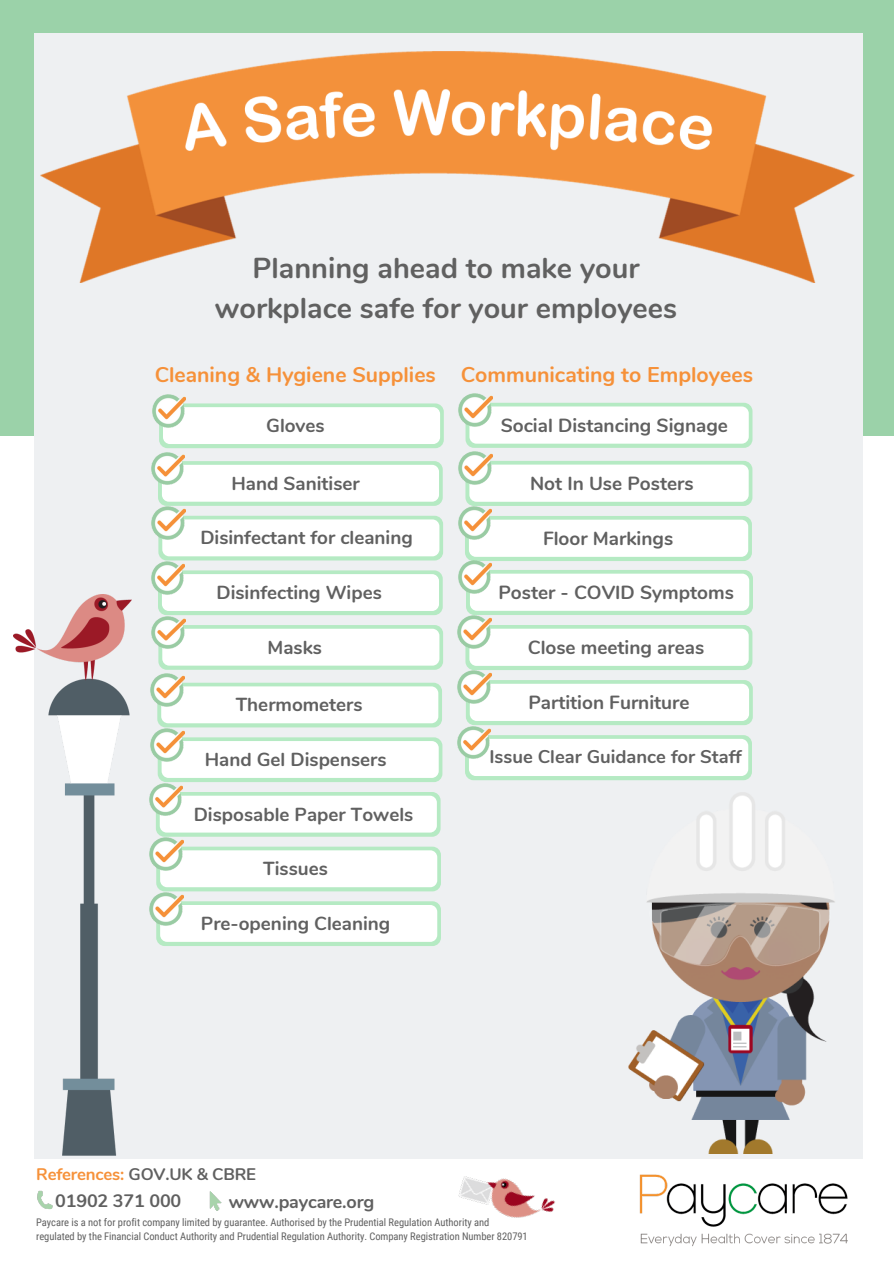
<style>
.page{position:relative;width:894px;height:1264px;background:#fff}
.page>*{position:absolute;margin:0;border:0;box-sizing:border-box;transform-origin:0 0}
.t1{font:700 28.8px/39.6px "Nunito";color:#606060;text-align:center}
.t2{font:700 21.3px "Nunito";color:#f69139}
.t3{font:700 21.15px "Nunito";color:#f69139}
.t4{font:700 19.05px "Nunito";color:#606060}
.t5{font:700 18.9px "Nunito";color:#606060}
.t6{font:700 18.45px "Nunito";color:#606060}
.t7{font:700 18px "Nunito";letter-spacing:-.01em;color:#606060}
.t8{font:700 16.8px "Nunito";letter-spacing:-.01em;color:#f69139}
.t9{font:10.5px/14.7px "Roboto Condensed";letter-spacing:-.005em;color:#606060}
.s1{color:#606060}
</style>
<div class="page">
<div style="left:0;top:0;width:893px;height:436px;background:#9bd2a9"></div>
<div style="left:34px;top:33px;width:828px;height:1125px;background:#eef0f2"></div>
<img style="left:639px;top:1174px;width:209px;height:73px">
<img style="left:37px;top:1190px;width:16px;height:19px">
<img style="left:209px;top:1191px;width:13px;height:20px">
<img style="left:447px;top:1158px;width:111px;height:60px">
<div style="left:159px;top:403px;width:284px;height:45px;background:#b5eac3;border-radius:8px"></div>
<div style="left:163px;top:407px;width:277px;height:37px;background:#fff;border-radius:7px"></div>
<img style="left:152px;top:394px;width:34px;height:34px">
<svg style="left:158px;top:461px;width:284px;height:45px;background:#bdebc9"></svg>
<div style="left:162px;top:465px;width:277px;height:36px;background:#fff;border-radius:7px"></div>
<img style="left:151px;top:452px;width:34px;height:34px">
<svg style="left:158px;top:516px;width:285px;height:44px;background:#b8ebc6"></svg>
<div style="left:162px;top:519px;width:277px;height:37px;background:#fff;border-radius:7px"></div>
<img style="left:151px;top:506px;width:34px;height:34px">
<div style="left:158px;top:570px;width:284px;height:45px;background:#b5eac3;border-radius:8px"></div>
<div style="left:162px;top:574px;width:277px;height:37px;background:#fff;border-radius:7px"></div>
<img style="left:151px;top:560px;width:34px;height:35px">
<svg style="left:158px;top:625px;width:285px;height:44px;background:#bcebc8"></svg>
<div style="left:162px;top:628px;width:277px;height:37px;background:#fff;border-radius:7px"></div>
<img style="left:151px;top:616px;width:34px;height:33px">
<div style="left:157px;top:682px;width:285px;height:45px;background:linear-gradient(to right,#b5eac3,#b5eac3);border-radius:8px"></div>
<div style="left:161px;top:686px;width:277px;height:37px;background:#fff;border-radius:7px"></div>
<img style="left:150px;top:673px;width:34px;height:34px">
<div style="left:158px;top:737px;width:284px;height:45px;background:#b5eac3;border-radius:8px"></div>
<div style="left:161px;top:741px;width:277px;height:37px;background:#fff;border-radius:7px"></div>
<img style="left:150px;top:727px;width:34px;height:35px">
<svg style="left:156px;top:792px;width:284px;height:44px;background:#baebc7"></svg>
<div style="left:160px;top:795px;width:277px;height:37px;background:#fff;border-radius:7px"></div>
<img style="left:149px;top:783px;width:34px;height:33px">
<div style="left:156px;top:846px;width:285px;height:45px;background:linear-gradient(to right,#b5eac3,#b5eac3);border-radius:8px"></div>
<div style="left:160px;top:850px;width:277px;height:37px;background:#fff;border-radius:7px"></div>
<img style="left:149px;top:836px;width:34px;height:35px">
<svg style="left:156px;top:901px;width:285px;height:45px;background:#bdecca"></svg>
<div style="left:160px;top:905px;width:277px;height:36px;background:#fff;border-radius:7px"></div>
<img style="left:149px;top:891px;width:34px;height:35px">
<svg style="left:465px;top:403px;width:287px;height:45px;background:#bcebc9"></svg>
<div style="left:469px;top:406px;width:279px;height:37px;background:#fff;border-radius:7px"></div>
<img style="left:458px;top:393px;width:34px;height:34px">
<div style="left:465px;top:461px;width:287px;height:45px;background:#b5eac3;border-radius:8px"></div>
<div style="left:469px;top:464px;width:279px;height:38px;background:#fff;border-radius:7px"></div>
<img style="left:458px;top:451px;width:34px;height:34px">
<div style="left:465px;top:516px;width:286px;height:45px;background:#b5eac3;border-radius:8px"></div>
<div style="left:469px;top:519px;width:279px;height:38px;background:#fff;border-radius:7px"></div>
<img style="left:458px;top:506px;width:33px;height:34px">
<div style="left:466px;top:570px;width:286px;height:45px;background:#b5eac3;border-radius:8px"></div>
<div style="left:470px;top:573px;width:279px;height:38px;background:#fff;border-radius:7px"></div>
<img style="left:458px;top:560px;width:33px;height:34px">
<div style="left:465px;top:625px;width:287px;height:45px;background:#b5eac3;border-radius:8px"></div>
<div style="left:469px;top:628px;width:279px;height:38px;background:#fff;border-radius:7px"></div>
<img style="left:457px;top:615px;width:34px;height:34px">
<div style="left:465px;top:680px;width:287px;height:45px;background:#b5eac3;border-radius:8px"></div>
<div style="left:469px;top:683px;width:279px;height:38px;background:#fff;border-radius:7px"></div>
<img style="left:457px;top:670px;width:34px;height:34px">
<div style="left:465px;top:735px;width:286px;height:45px;background:#b5eac3;border-radius:8px"></div>
<div style="left:469px;top:738px;width:279px;height:38px;background:#fff;border-radius:7px"></div>
<img style="left:457px;top:726px;width:33px;height:33px">
<img style="left:628px;top:793px;width:207px;height:360px">
<img style="left:41px;top:52px;width:812px;height:231px">
<img style="left:13px;top:594px;width:118px;height:561px">
<h1 class="t1" style="left:215px;top:249px;width:463px">Planning ahead to make your workplace safe for your employees</h1>
<h3 class="t3" style="left:155px;top:360px;width:282px">Cleaning &amp; Hygiene Supplies</h3>
<h3 class="t5" style="left:266px;top:413px;width:60px">Gloves</h3>
<h3 class="t5" style="left:231px;top:470px;width:130px">Hand Sanitiser</h3>
<h3 class="t5" style="left:200px;top:525px;width:214px">Disinfectant for cleaning</h3>
<h3 class="t5" style="left:216px;top:580px;width:167px">Disinfecting Wipes</h3>
<h3 class="t5" style="left:267px;top:634px;width:56px">Masks</h3>
<h3 class="t5" style="left:236px;top:692px;width:128px">Thermometers</h3>
<h3 class="t5" style="left:205px;top:747px;width:183px">Hand Gel Dispensers</h3>
<h3 class="t5" style="left:194px;top:801px;width:221px">Disposable Paper Towels</h3>
<h3 class="t5" style="left:263px;top:856px;width:66px">Tissues</h3>
<h3 class="t5" style="left:201px;top:910px;width:191px">Pre-opening Cleaning</h3>
<h2 class="t2" style="left:460px;top:360px;width:294px">Communicating to Employees</h2>
<h3 class="t4" style="left:500px;top:412px;width:229px">Social Distancing Signage</h3>
<h3 class="t4" style="left:530px;top:471px;width:165px">Not In Use Posters</h3>
<h3 class="t4" style="left:543px;top:525px;width:132px">Floor Markings</h3>
<h3 class="t4" style="left:498px;top:579px;width:237px">Poster - COVID Symptoms</h3>
<h3 class="t4" style="left:527px;top:634px;width:178px">Close meeting areas</h3>
<h3 class="t4" style="left:528px;top:689px;width:163px">Partition Furniture</h3>
<h3 class="t6" style="left:489px;top:744px;width:254px">Issue Clear Guidance for Staff</h3>
<h3 class="t8" style="left:36px;top:1162px;width:221px">References: <span class="s1">GOV.UK &amp; CBRE</span></h3>
<h3 class="t7" style="left:55px;top:1188px;width:128px">01902 371 000</h3>
<h3 class="t7" style="left:229px;top:1189px;width:147px">www.paycare.org</h3>
<p class="t9" style="left:36px;top:1214px;width:493px">Paycare is a not for profit company limited by guarantee. Authorised by the Prudential Regulation Authority and regulated by the Financial Conduct Authority and Prudential Regulation Authority. Company Registration Number 820791</p>
</div>
